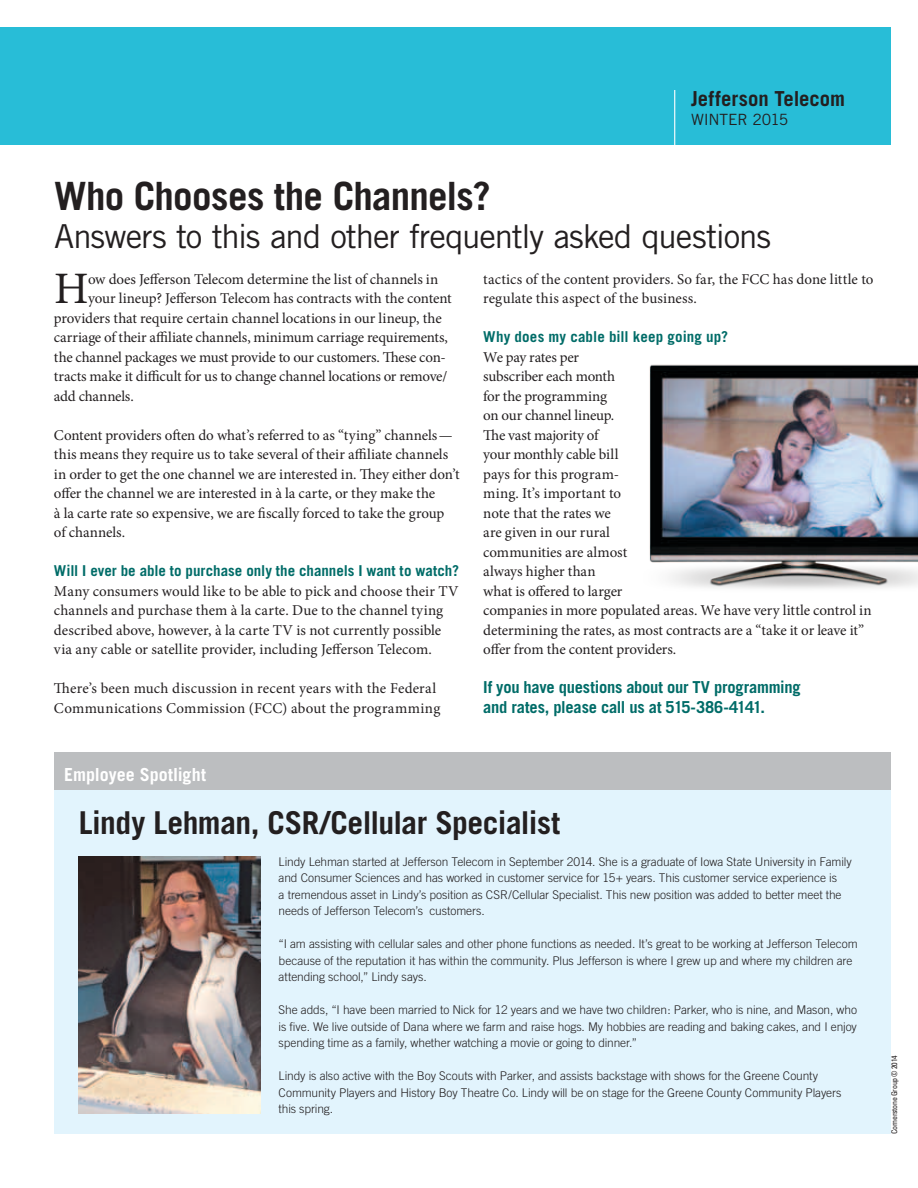
<style>
.page{position:relative;width:918px;height:1188px;background:#fff}
.page>*{position:absolute;margin:0;border:0;box-sizing:border-box;transform-origin:0 0}
.t1{font:45px "Minion Pro";color:#231f20}
.t2{font:700 39px "Trade Gothic";letter-spacing:-.02em;color:#231f20}
.t3{font:33px "Trade Gothic";letter-spacing:-.03em;color:#231f20}
.t4{font:700 31.5px "Trade Gothic";letter-spacing:-.02em;color:#231f20}
.t5{font:700 20.7px "Trade Gothic";color:#231f20}
.t6{font:700 18px "Trade Gothic";color:#fff}
.t7{font:700 16.5px/19.5px "Trade Gothic";letter-spacing:-.015em;color:#006c68}
.t8{font:15.6px "Trade Gothic";letter-spacing:-.015em;color:#231f20}
.t9{font:15px/19.5px "Minion Pro";letter-spacing:-.005em;color:#231f20}
.t10{font:15px/19.5px "Minion Pro";letter-spacing:.015em;color:#231f20}
.t11{font:700 15px "Trade Gothic";color:#006c68}
.t12{font:300 12px/16.5px "Trade Gothic";letter-spacing:-.01em;color:#231f20}
.t13{font:condensed 7.8px "Univers";letter-spacing:-.03em;color:#231f20}
</style>
<div class="page">
<div style="left:0;top:28px;width:890px;height:116px;background:#28bdd7"></div>
<hr style="left:674px;top:90px;width:1px;height:58px;background:#fff">
<div style="left:54px;top:780px;width:837px;height:354px;background:#e2f4fd"></div>
<div style="left:54px;top:753px;width:837px;height:37px;background:#bcbec0"></div>
<img style="left:79px;top:856px;width:182px;height:257px">
<img style="left:649px;top:364px;width:269px;height:225px">
<h3 class="t5" style="left:691px;top:86px;width:155px">Jefferson Telecom</h3>
<p class="t8" style="left:691px;top:110px;width:99px">Winter 2015</p>
<h2 class="t2" style="left:54px;top:172px;width:438px">Who Chooses the Channels?</h2>
<h3 class="t3" style="left:54px;top:216px;width:719px">Answers to this and other frequently asked questions</h3>
<h1 class="t1" style="left:54px;top:259px;width:36px">H</h1>
<p class="t9" style="left:88px;top:269px;width:352px">ow does Jefferson Telecom determine the list of channels in</p>
<p class="t9" style="left:483px;top:269px;width:392px">tactics of the content providers. So far, the FCC has done little to regulate this aspect of the business.</p>
<p class="t11" style="left:483px;top:328px;width:246px">Why does my cable bill keep going up?</p>
<p class="t9" style="left:483px;top:347px;width:390px">We pay rates per<br>subscriber each month<br>for the programming<br>on our channel lineup.<br>The vast majority of<br>your monthly cable bill<br>pays for this program-<br>ming. It’s important to<br>note that the rates we<br>are given in our rural<br>communities are almost<br>always higher than<br>what is offered to larger<br>companies in more populated areas. We have very little control in determining the rates, as most contracts are a “take it or leave it” offer from the content providers.</p>
<p class="t7" style="left:483px;top:678px;width:319px">If you have questions about our TV programming and rates, please call us at 515-386-4141.</p>
<p class="t9" style="left:88px;top:289px;width:365px">your lineup? Jefferson Telecom has contracts with the content</p>
<p class="t9" style="left:54px;top:308px;width:389px">providers that require certain channel locations in our lineup, the</p>
<p class="t9" style="left:54px;top:328px;width:395px">carriage of their affiliate channels, minimum carriage requirements,</p>
<p class="t9" style="left:54px;top:347px;width:393px">the channel packages we must provide to our customers. These con-</p>
<p class="t9" style="left:54px;top:367px;width:395px">tracts make it difficult for us to change channel locations or remove/</p>
<p class="t9" style="left:54px;top:386px;width:81px">add channels.</p>
<p class="t9" style="left:54px;top:425px;width:407px">Content providers often do what’s referred to as “tying” channels— this means they require us to take several of their affiliate channels in order to get the one channel we are interested in. They either don’t offer the channel we are interested in à la carte, or they make the<br>à la carte rate so expensive, we are fiscally forced to take the group of channels.</p>
<p class="t11" style="left:54px;top:562px;width:407px">Will I ever be able to purchase only the channels I want to watch?</p>
<p class="t9" style="left:54px;top:581px;width:406px">Many consumers would like to be able to pick and choose their TV channels and purchase them à la carte. Due to the channel tying described above, however, à la carte TV is not currently possible via any cable or satellite provider, including Jefferson Telecom.</p>
<p class="t10" style="left:54px;top:679px;width:388px">There’s been much discussion in recent years with the Federal<br>Communications Commission (FCC) about the programming</p>
<p class="t6" style="left:64px;top:764px;width:143px">Employee Spotlight</p>
<h3 class="t4" style="left:79px;top:804px;width:483px">Lindy Lehman, CSR/Cellular Specialist</h3>
<p class="t12" style="left:279px;top:853px;width:575px">Lindy Lehman started at Jefferson Telecom in September 2014. She is a graduate of Iowa State University in Family and Consumer Sciences and has worked in customer service for 15+ years. This customer service experience is<br>a tremendous asset in Lindy’s position as CSR/Cellular Specialist. This new position was added to better meet the needs of Jefferson Telecom’s customers.</p>
<p class="t12" style="left:279px;top:936px;width:581px">“I am assisting with cellular sales and other phone functions as needed. It’s great to be working at Jefferson Telecom because of the reputation it has within the community. Plus Jefferson is where I grew up and where my children are attending school,” Lindy says.</p>
<p class="t12" style="left:279px;top:1002px;width:580px;text-align:justify">She adds, “I have been married to Nick for 12 years and we have two children: Parker, who is nine, and Mason, who is five. We live outside of Dana where we farm and raise hogs. My hobbies are reading and baking cakes, and I enjoy spending time as a family, whether watching a movie or going to dinner.”</p>
<p class="t12" style="left:279px;top:1068px;width:564px">Lindy is also active with the Boy Scouts with Parker, and assists backstage with shows for the Greene County<br>Community Players and History Boy Theatre Co. Lindy will be on stage for the Greene County Community Players this spring.</p>
<p class="t13" style="left:890px;top:1134px;width:80px;rotate:-90deg">Cornerstone Group © 2014</p>
</div>
